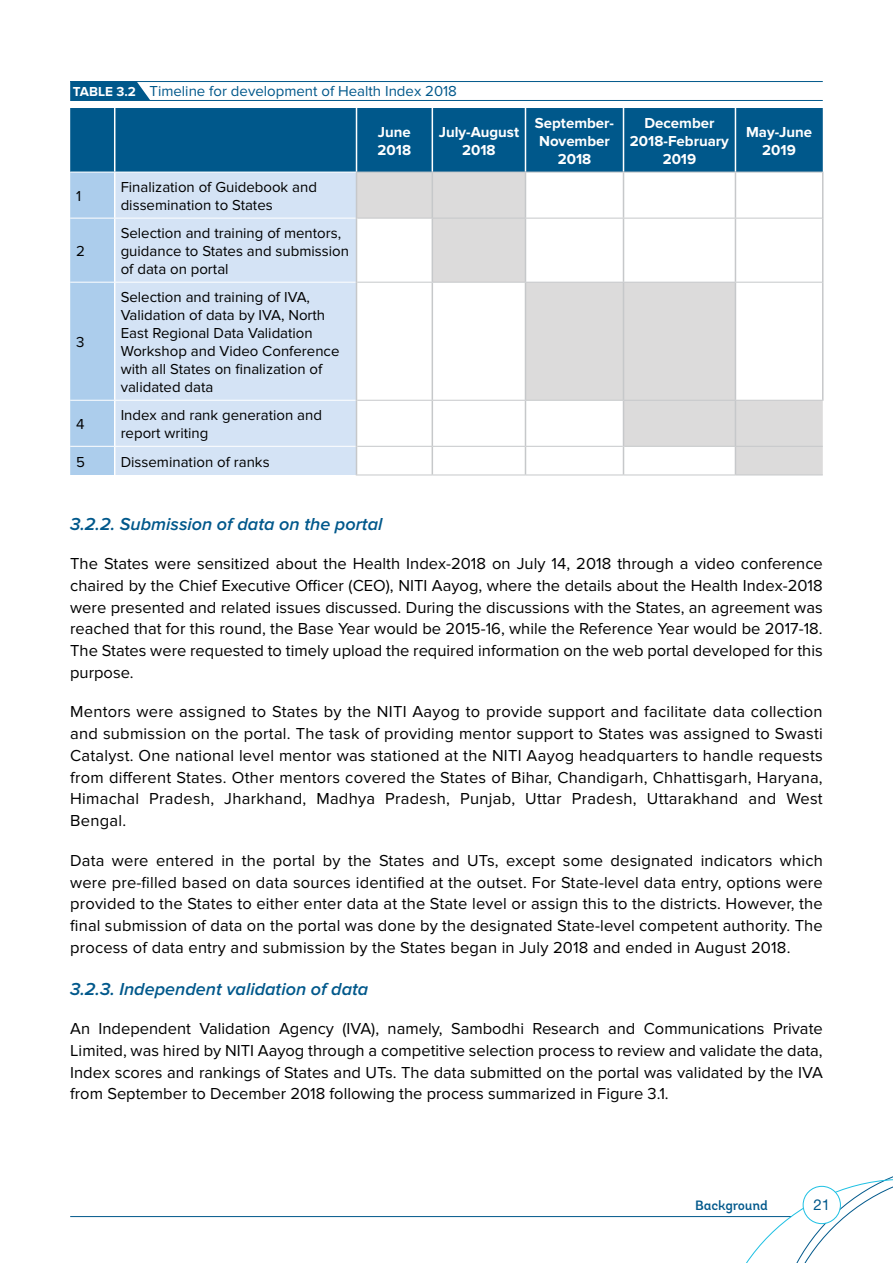
<style>
.page{position:relative;width:893px;height:1263px;background:#fff}
.page>*{position:absolute;margin:0;border:0;box-sizing:border-box;transform-origin:0 0}
.t1{font:italic 600 18px "Proxima Nova";color:#00588b}
.t2{font:16.5px/21.8px "Proxima Nova";color:#000;text-align:justify}
.t3{font:15px/18px "Proxima Nova";color:#000}
.t4{font:700 15px/18px "Proxima Nova";color:#fff;text-align:center}
.t5{font:15px "Proxima Nova";color:#00588b}
.t6{font:15px "Helvetica Neue LT Std";color:#00588b}
.t7{font:500 13.5px "Andes";letter-spacing:-.01em;color:#00588b}
.t8{font:700 13.5px "Proxima Nova";color:#fff}
.s1{font-weight:700;font-size:13.5px;color:#fff}
</style>
<div class="page">
<hr style="left:70px;top:1216px;width:721px;height:1px;background:#00588b">
<svg style="left:713px;top:1176px;width:180px;height:87px"></svg>
<div style="left:803px;top:1186px;width:37px;height:37px;background:#fff;border-radius:50%"></div>
<div style="left:803px;top:1186px;width:38px;height:38px;border:1px solid #1dc0e3;border-radius:50%"></div>
<svg style="left:70px;top:82px;width:80px;height:18px"></svg>
<hr style="left:70px;top:100px;width:753px;height:1px;background:#00588b">
<hr style="left:70px;top:81px;width:753px;height:1px;background:#00588b">
<div style="left:70px;top:108px;width:753px;height:64px;background:#00588b"></div>
<div style="left:356px;top:108px;width:76px;height:64px;background:#00588b"></div>
<div style="left:115px;top:173px;width:241px;height:302px;background:#d4e3f5"></div>
<svg style="left:357px;top:173px;width:466px;height:302px"></svg>
<hr style="left:114px;top:108px;width:1px;height:64px;background:#fff">
<hr style="left:525px;top:108px;width:1px;height:64px;background:#fff">
<hr style="left:623px;top:108px;width:1px;height:64px;background:#fff">
<hr style="left:735px;top:108px;width:1px;height:64px;background:#fff">
<div style="left:70px;top:173px;width:44px;height:302px;background:#accdec"></div>
<hr style="left:70px;top:218px;width:45px;height:1px;background:#fff">
<hr style="left:115px;top:218px;width:241px;height:1px;background:#fff">
<hr style="left:70px;top:282px;width:45px;height:1px;background:#fff">
<hr style="left:115px;top:282px;width:241px;height:1px;background:#fff">
<hr style="left:70px;top:400px;width:45px;height:1px;background:#fff">
<hr style="left:115px;top:400px;width:241px;height:1px;background:#fff">
<hr style="left:70px;top:446px;width:45px;height:1px;background:#fff">
<hr style="left:115px;top:446px;width:241px;height:1px;background:#fff">
<hr style="left:356px;top:108px;width:1px;height:64px;background:#fff">
<hr style="left:432px;top:108px;width:1px;height:64px;background:#fff">
<hr style="left:356px;top:172px;width:76px;height:1px;background:#c6c8ca">
<hr style="left:432px;top:172px;width:93px;height:1px;background:#c6c8ca">
<hr style="left:525px;top:172px;width:98px;height:1px;background:#c6c8ca">
<hr style="left:623px;top:172px;width:112px;height:1px;background:#c6c8ca">
<hr style="left:735px;top:172px;width:88px;height:1px;background:#c6c8ca">
<hr style="left:357px;top:218px;width:75px;height:1px;background:#c6c8ca">
<hr style="left:432px;top:218px;width:93px;height:1px;background:#c6c8ca">
<hr style="left:525px;top:218px;width:98px;height:1px;background:#c6c8ca">
<hr style="left:623px;top:218px;width:112px;height:1px;background:#c6c8ca">
<hr style="left:735px;top:218px;width:87px;height:1px;background:#c6c8ca">
<hr style="left:357px;top:282px;width:75px;height:1px;background:#c6c8ca">
<hr style="left:432px;top:282px;width:93px;height:1px;background:#c6c8ca">
<hr style="left:525px;top:282px;width:98px;height:1px;background:#c6c8ca">
<hr style="left:623px;top:282px;width:112px;height:1px;background:#c6c8ca">
<hr style="left:735px;top:282px;width:87px;height:1px;background:#c6c8ca">
<hr style="left:357px;top:400px;width:75px;height:1px;background:#c6c8ca">
<hr style="left:432px;top:400px;width:93px;height:1px;background:#c6c8ca">
<hr style="left:525px;top:400px;width:98px;height:1px;background:#c6c8ca">
<hr style="left:623px;top:400px;width:112px;height:1px;background:#c6c8ca">
<hr style="left:735px;top:400px;width:88px;height:1px;background:#c6c8ca">
<hr style="left:357px;top:446px;width:75px;height:1px;background:#c6c8ca">
<hr style="left:432px;top:446px;width:93px;height:1px;background:#c6c8ca">
<hr style="left:525px;top:446px;width:98px;height:1px;background:#c6c8ca">
<hr style="left:356px;top:475px;width:76px;height:1px;background:#c6c8ca">
<hr style="left:432px;top:475px;width:93px;height:1px;background:#c6c8ca">
<hr style="left:525px;top:475px;width:98px;height:1px;background:#c6c8ca">
<hr style="left:623px;top:475px;width:112px;height:1px;background:#c6c8ca">
<hr style="left:356px;top:172px;width:1px;height:46px;background:#c6c8ca">
<hr style="left:432px;top:172px;width:1px;height:46px;background:#c6c8ca">
<hr style="left:525px;top:172px;width:1px;height:46px;background:#c6c8ca">
<hr style="left:623px;top:172px;width:1px;height:46px;background:#c6c8ca">
<hr style="left:735px;top:172px;width:1px;height:46px;background:#c6c8ca">
<hr style="left:822px;top:172px;width:1px;height:46px;background:#c6c8ca">
<hr style="left:356px;top:218px;width:1px;height:64px;background:#c6c8ca">
<hr style="left:432px;top:218px;width:1px;height:64px;background:#c6c8ca">
<hr style="left:525px;top:218px;width:1px;height:64px;background:#c6c8ca">
<hr style="left:623px;top:218px;width:1px;height:64px;background:#c6c8ca">
<hr style="left:735px;top:218px;width:1px;height:64px;background:#c6c8ca">
<hr style="left:822px;top:218px;width:1px;height:64px;background:#c6c8ca">
<hr style="left:356px;top:282px;width:1px;height:118px;background:#c6c8ca">
<hr style="left:432px;top:283px;width:1px;height:117px;background:#c6c8ca">
<hr style="left:525px;top:283px;width:1px;height:117px;background:#c6c8ca">
<hr style="left:623px;top:283px;width:1px;height:117px;background:#c6c8ca">
<hr style="left:735px;top:283px;width:1px;height:117px;background:#c6c8ca">
<hr style="left:822px;top:282px;width:1px;height:118px;background:#c6c8ca">
<hr style="left:356px;top:400px;width:1px;height:46px;background:#c6c8ca">
<hr style="left:432px;top:401px;width:1px;height:45px;background:#c6c8ca">
<hr style="left:525px;top:401px;width:1px;height:45px;background:#c6c8ca">
<hr style="left:623px;top:401px;width:1px;height:45px;background:#c6c8ca">
<hr style="left:735px;top:401px;width:1px;height:45px;background:#c6c8ca">
<svg style="left:356px;top:446px;width:1px;height:29px"></svg>
<svg style="left:432px;top:447px;width:1px;height:28px"></svg>
<svg style="left:525px;top:447px;width:1px;height:28px"></svg>
<svg style="left:623px;top:446px;width:1px;height:29px"></svg>
<svg style="left:735px;top:447px;width:1px;height:28px"></svg>
<hr style="left:624px;top:446px;width:111px;height:1px;background:#c6c8ca">
<hr style="left:735px;top:446px;width:88px;height:1px;background:#c6c8ca">
<hr style="left:735px;top:475px;width:88px;height:1px;background:#c6c8ca">
<p class="t8" style="left:73px;top:84px;width:10px">Tab</p>
<p class="t5" style="left:98px;top:82px;width:360px"><span class="s1">le 3.2</span> Timeline for development of Health Index 2018</p>
<p class="t4" style="left:378px;top:123px;width:35px;text-align:left">June<br>2018</p>
<p class="t4" style="left:439px;top:123px;width:82px">July-August<br>2018</p>
<p class="t4" style="left:535px;top:114px;width:81px">September-<br>November<br>2018</p>
<p class="t4" style="left:630px;top:114px;width:101px">December<br>2018-February<br>2019</p>
<p class="t4" style="left:746px;top:123px;width:68px">May-June<br>2019</p>
<p class="t3" style="left:76px;top:187px;width:7px">1</p>
<p class="t3" style="left:121px;top:178px;width:198px">Finalization of Guidebook and dissemination to States</p>
<p class="t3" style="left:76px;top:242px;width:10px">2</p>
<p class="t3" style="left:121px;top:224px;width:230px">Selection and training of mentors, guidance to States and submission of data on portal</p>
<p class="t3" style="left:76px;top:333px;width:10px">3</p>
<p class="t3" style="left:121px;top:288px;width:220px">Selection and training of IVA,<br>Validation of data by IVA, North<br>East Regional Data Validation<br>Workshop and Video Conference with all States on finalization of validated data</p>
<p class="t3" style="left:76px;top:415px;width:10px">4</p>
<p class="t3" style="left:121px;top:406px;width:203px">Index and rank generation and report writing</p>
<p class="t3" style="left:76px;top:453px;width:10px">5</p>
<p class="t3" style="left:121px;top:453px;width:150px">Dissemination of ranks</p>
<p class="t1" style="left:70px;top:513px;width:314px">3.2.2. Submission of data on the portal</p>
<p class="t2" style="left:70px;top:553px;width:754px">The States were sensitized about the Health Index-2018 on July 14, 2018 through a video conference chaired by the Chief Executive Officer (CEO), NITI Aayog, where the details about the Health Index-2018 were presented and related issues discussed. During the discussions with the States, an agreement was reached that for this round, the Base Year would be 2015-16, while the Reference Year would be 2017-18.<br>The States were requested to timely upload the required information on the web portal developed for this purpose.</p>
<p class="t2" style="left:70px;top:701px;width:754px">Mentors were assigned to States by the NITI Aayog to provide support and facilitate data collection and submission on the portal. The task of providing mentor support to States was assigned to Swasti Catalyst. One national level mentor was stationed at the NITI Aayog headquarters to handle requests from different States. Other mentors covered the States of Bihar, Chandigarh, Chhattisgarh, Haryana, Himachal Pradesh, Jharkhand, Madhya Pradesh, Punjab, Uttar Pradesh, Uttarakhand and West Bengal.</p>
<p class="t2" style="left:70px;top:850px;width:754px">Data were entered in the portal by the States and UTs, except some designated indicators which were pre-filled based on data sources identified at the outset. For State-level data entry, options were provided to the States to either enter data at the State level or assign this to the districts. However, the final submission of data on the portal was done by the designated State-level competent authority. The process of data entry and submission by the States began in July 2018 and ended in August 2018.</p>
<p class="t1" style="left:70px;top:978px;width:300px">3.2.3. Independent validation of data</p>
<p class="t2" style="left:70px;top:1018px;width:754px">An Independent Validation Agency (IVA), namely, Sambodhi Research and Communications Private Limited, was hired by NITI Aayog through a competitive selection process to review and validate the data, Index scores and rankings of States and UTs. The data submitted on the portal was validated by the IVA from September to December 2018 following the process summarized in Figure 3.1.</p>
<p class="t7" style="left:695px;top:1197px;width:74px">Background</p>
<p class="t6" style="left:813px;top:1196px;width:18px">21</p>
</div>
